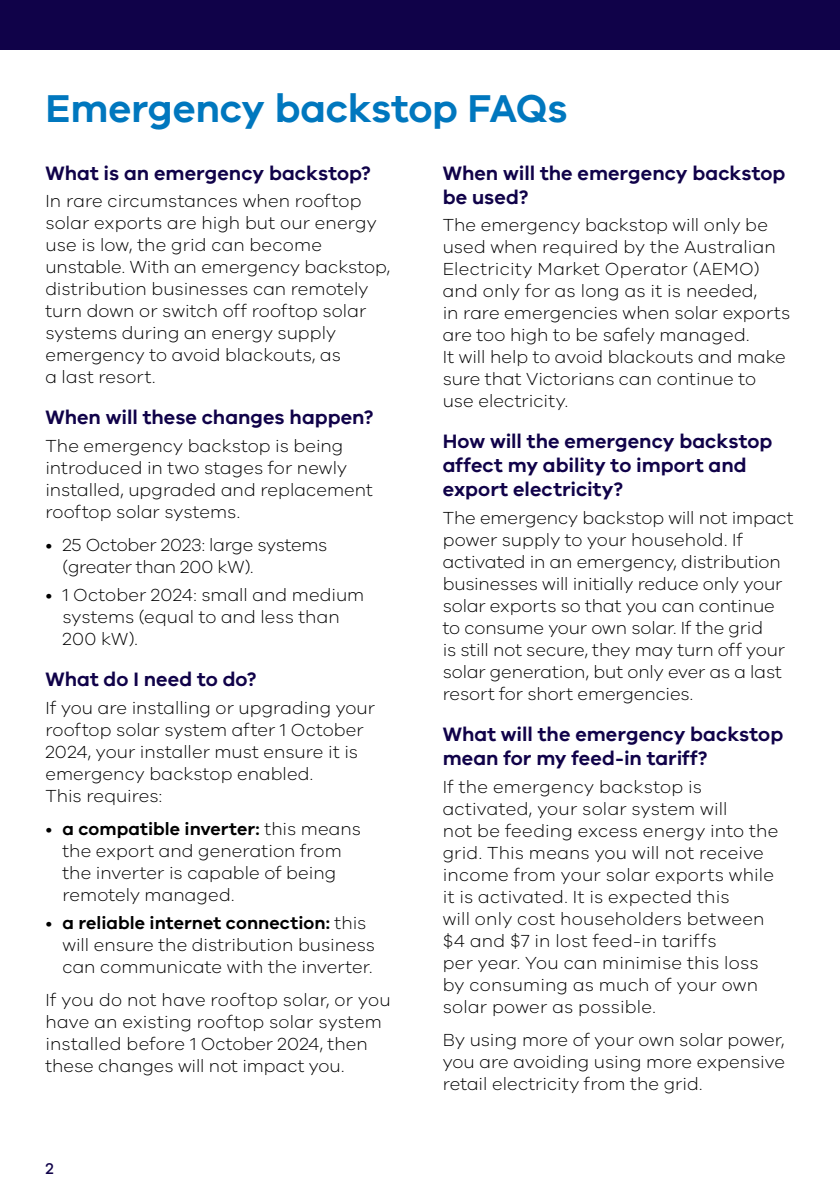
<style>
.page{position:relative;width:840px;height:1191px;background:#fff}
.page>*{position:absolute;margin:0;border:0;box-sizing:border-box;transform-origin:0 0}
.t1{font:600 40px "VIC";letter-spacing:-.01em;color:#0077be}
.t2{font:600 20px/24px "VIC";color:#100249}
.t3{font:300 18px/22px "VIC";letter-spacing:.005em;color:#000}
.t4{font:500 16px "VIC";color:#100249}
.s1{font-weight:600}
</style>
<div class="page">
<div style="left:0;top:0;width:839px;height:49px;background:#100249"></div>
<h1 class="t1" style="left:45px;top:84px;width:523px">Emergency backstop FAQs</h1>
<p class="t2" style="left:45px;top:160px;width:327px">What is an emergency backstop?</p>
<p class="t3" style="left:45px;top:190px;width:346px">In rare circumstances when rooftop solar exports are high but our energy use is low, the grid can become unstable. With an emergency backstop, distribution businesses can remotely turn down or switch off rooftop solar systems during an energy supply emergency to avoid blackouts, as<br>a last resort.</p>
<p class="t2" style="left:45px;top:405px;width:330px">When will these changes happen?</p>
<p class="t3" style="left:45px;top:434px;width:329px">The emergency backstop is being introduced in two stages for newly installed, upgraded and replacement rooftop solar systems.</p>
<p class="t3" style="left:62px;top:534px;width:266px;text-indent:-17px">• 25 October 2023: large systems (greater than 200 kW).</p>
<p class="t3" style="left:62px;top:583px;width:303px;text-indent:-17px">• 1 October 2024: small and medium systems (equal to and less than<br>200 kW).</p>
<p class="t2" style="left:45px;top:667px;width:213px">What do I need to do?</p>
<p class="t3" style="left:45px;top:696px;width:331px">If you are installing or upgrading your rooftop solar system after 1 October<br>2024, your installer must ensure it is emergency backstop enabled.<br>This requires:</p>
<p class="t3" style="left:62px;top:817px;width:300px;text-indent:-17px">• <span class="s1">a compatible inverter:</span> this means the export and generation from the inverter is capable of being remotely managed.</p>
<p class="t3" style="left:62px;top:911px;width:314px;text-indent:-17px">• <span class="s1">a reliable internet connection:</span> this will ensure the distribution business can communicate with the inverter.</p>
<p class="t3" style="left:45px;top:988px;width:346px">If you do not have rooftop solar, or you have an existing rooftop solar system installed before 1 October 2024, then these changes will not impact you.</p>
<p class="t2" style="left:442px;top:160px;width:344px">When will the emergency backstop be used?</p>
<p class="t3" style="left:442px;top:214px;width:349px">The emergency backstop will only be used when required by the Australian Electricity Market Operator (AEMO) and only for as long as it is needed,<br>in rare emergencies when solar exports are too high to be safely managed.<br>It will help to avoid blackouts and make sure that Victorians can continue to use electricity.</p>
<p class="t2" style="left:442px;top:429px;width:331px">How will the emergency backstop affect my ability to import and export electricity?</p>
<p class="t3" style="left:442px;top:506px;width:352px">The emergency backstop will not impact power supply to your household. If activated in an emergency, distribution businesses will initially reduce only your solar exports so that you can continue to consume your own solar. If the grid<br>is still not secure, they may turn off your solar generation, but only ever as a last resort for short emergencies.</p>
<p class="t2" style="left:442px;top:722px;width:342px">What will the emergency backstop mean for my feed-in tariff?</p>
<p class="t3" style="left:442px;top:775px;width:337px">If the emergency backstop is activated, your solar system will<br>not be feeding excess energy into the grid. This means you will not receive income from your solar exports while it is activated. It is expected this<br>will only cost householders between $4 and $7 in lost feed-in tariffs<br>per year. You can minimise this loss by consuming as much of your own solar power as possible.</p>
<p class="t3" style="left:442px;top:1028px;width:343px;text-align:justify">By using more of your own solar power, you are avoiding using more expensive retail electricity from the grid.</p>
<p class="t4" style="left:45px;top:1158px;width:10px">2</p>
</div>
